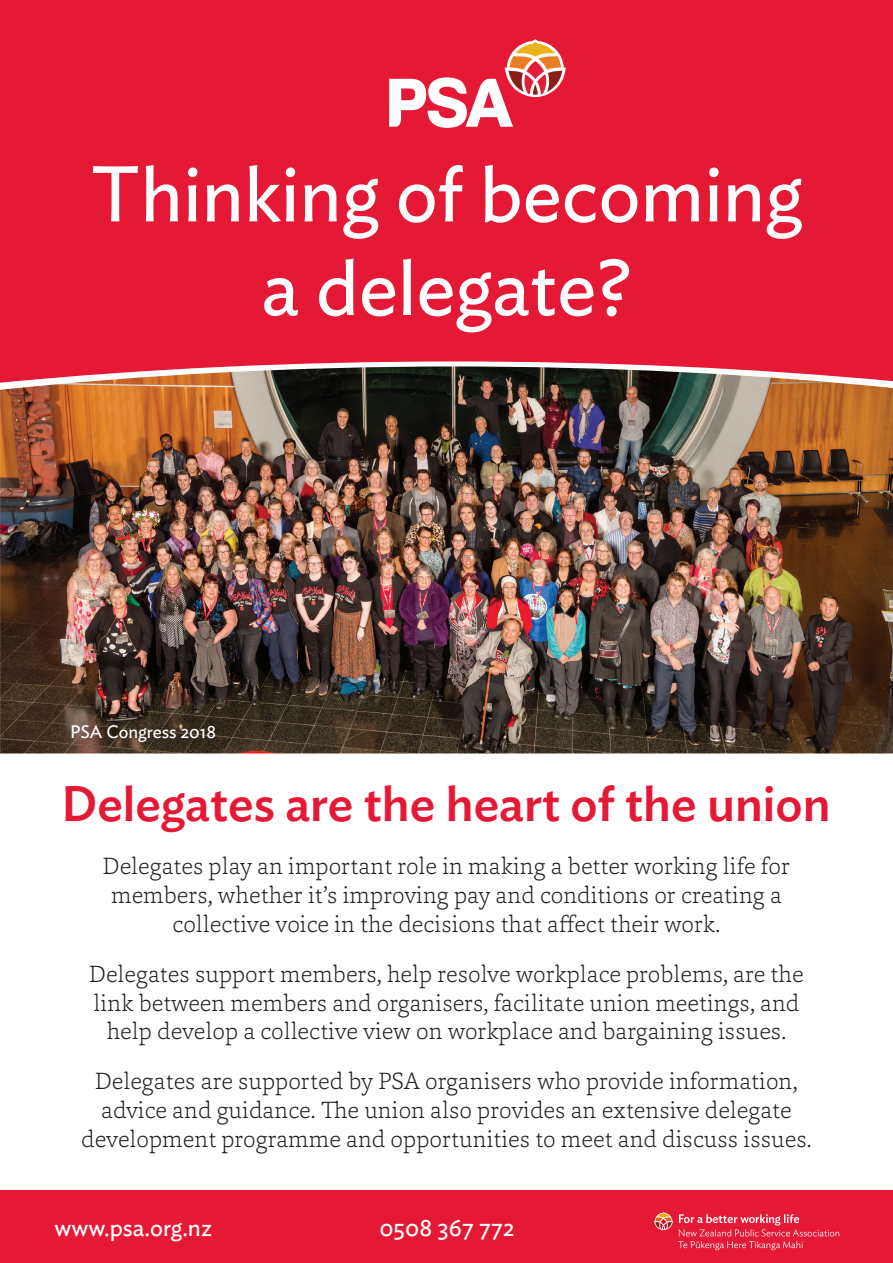
<style>
.page{position:relative;width:893px;height:1263px;background:#fff}
.page>*{position:absolute;margin:0;border:0;box-sizing:border-box;transform-origin:0 0}
.t1{font:78px/93.6px "Ideal Sans";color:#fff;text-align:center}
.t2{font:500 49.5px "Ideal Sans";color:#e51836}
.t3{font:200 24px/28.8px "Capita";color:#231f20;text-align:center}
.t4{font:24px "Ideal Sans";color:#fff}
.t5{font:18px "Ideal Sans";color:#fff}
</style>
<div class="page">
<img style="left:0;top:383px;width:893px;height:370px">
<div style="left:0;top:0;width:893px;height:383px;background:#e51836"></div>
<svg style="left:389px;top:39px;width:177px;height:89px"></svg>
<div style="left:0;top:1191px;width:893px;height:72px;background:#e51836"></div>
<svg style="left:654px;top:1212px;width:185px;height:38px"></svg>
<p class="t1" style="left:91px;top:142px;width:713px">Thinking of becoming a delegate?</p>
<p class="t5" style="left:70px;top:718px;width:147px">PSA Congress 2018</p>
<p class="t2" style="left:61px;top:765px;width:771px">Delegates are the heart of the union</p>
<p class="t3" style="left:103px;top:851px;width:689px">Delegates play an important role in making a better working life for members, whether it’s improving pay and conditions or creating a collective voice in the decisions that affect their work.</p>
<p class="t3" style="left:89px;top:959px;width:716px">Delegates support members, help resolve workplace problems, are the link between members and organisers, facilitate union meetings, and help develop a collective view on workplace and bargaining issues.</p>
<p class="t3" style="left:81px;top:1066px;width:732px">Delegates are supported by PSA organisers who provide information, advice and guidance. The union also provides an extensive delegate development programme and opportunities to meet and discuss issues.</p>
<p class="t4" style="left:55px;top:1209px;width:159px">www.psa.org.nz</p>
<p class="t4" style="left:379px;top:1209px;width:137px">0508 367 772</p>
</div>
